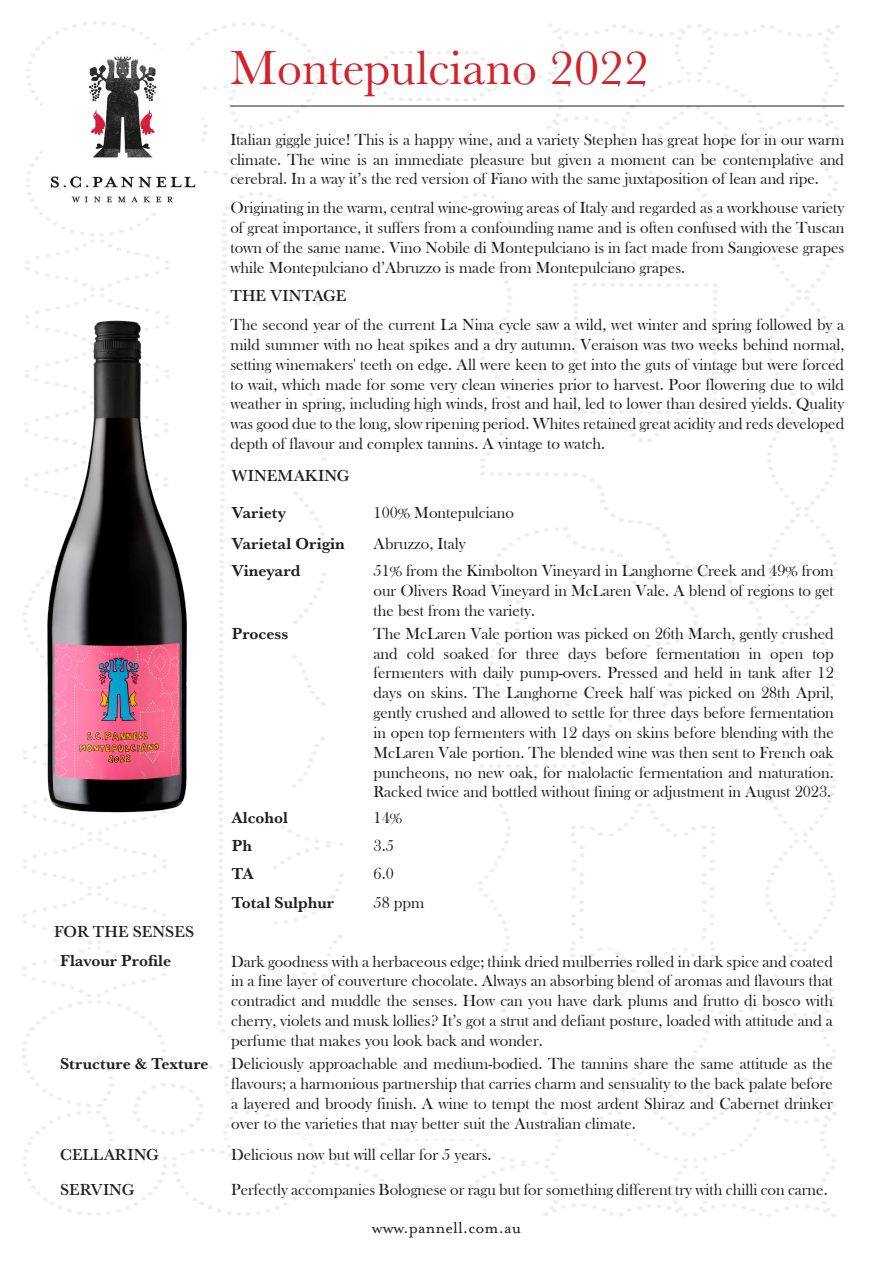
<style>
.page{position:relative;width:893px;height:1263px;background:#fff}
.page>*{position:absolute;margin:0;border:0;box-sizing:border-box;transform-origin:0 0}
.t1{font:49.5px "Baskerville URW";color:#d1232a}
.t2{font:18px "Mrs Eaves OT";color:#231f20}
.t3{font:16.5px/19.8px "Bask Old Face";color:#231f20;text-align:justify}
.t4{font:700 16.5px "Baskerville URW";color:#231f20}
.t5{font:500 16.5px "Baskerville URW";color:#231f20}
</style>
<div class="page">
<hr style="left:230px;top:106px;width:614px;height:1px;background:#231f20">
<img style="left:29px;top:298px;width:159px;height:537px">
<img style="left:49px;top:54px;width:147px;height:150px">
<p class="t1" style="left:230px;top:34px;width:420px">Montepulciano 2022</p>
<p class="t3" style="left:230px;top:130px;width:615px">Italian giggle juice! This is a happy wine, and a variety Stephen has great hope for in our warm climate. The wine is an immediate pleasure but given a moment can be contemplative and cerebral. In a way it’s the red version of Fiano with the same juxtaposition of lean and ripe.</p>
<p class="t3" style="left:230px;top:198px;width:615px">Originating in the warm, central wine-growing areas of Italy and regarded as a workhouse variety of great importance, it suffers from a confounding name and is often confused with the Tuscan town of the same name. Vino Nobile di Montepulciano is in fact made from Sangiovese grapes while Montepulciano d’Abruzzo is made from Montepulciano grapes.</p>
<p class="t5" style="left:230px;top:284px;width:117px">THE VINTAGE</p>
<p class="t3" style="left:230px;top:315px;width:615px">The second year of the current La Nina cycle saw a wild, wet winter and spring followed by a mild summer with no heat spikes and a dry autumn. Veraison was two weeks behind normal, setting winemakers' teeth on edge. All were keen to get into the guts of vintage but were forced to wait, which made for some very clean wineries prior to harvest. Poor flowering due to wild weather in spring, including high winds, frost and hail, led to lower than desired yields. Quality was good due to the long, slow ripening period. Whites retained great acidity and reds developed depth of flavour and complex tannins. A vintage to watch.</p>
<p class="t5" style="left:232px;top:464px;width:119px">WINEMAKING</p>
<p class="t4" style="left:232px;top:501px;width:56px">Variety</p>
<p class="t3" style="left:374px;top:503px;width:142px">100% Montepulciano</p>
<p class="t4" style="left:232px;top:532px;width:114px">Varietal Origin</p>
<p class="t3" style="left:374px;top:534px;width:94px">Abruzzo, Italy</p>
<p class="t4" style="left:232px;top:558px;width:70px">Vineyard</p>
<p class="t3" style="left:374px;top:561px;width:462px">51% from the Kimbolton Vineyard in Langhorne Creek and 49% from our Olivers Road Vineyard in McLaren Vale. A blend of regions to get the best from the variety.</p>
<p class="t4" style="left:232px;top:621px;width:58px">Process</p>
<p class="t3" style="left:374px;top:624px;width:462px">The McLaren Vale portion was picked on 26th March, gently crushed and cold soaked for three days before fermentation in open top fermenters with daily pump-overs. Pressed and held in tank after 12 days on skins. The Langhorne Creek half was picked on 28th April, gently crushed and allowed to settle for three days before fermentation in open top fermenters with 12 days on skins before blending with the McLaren Vale portion. The blended wine was then sent to French oak puncheons, no new oak, for malolactic fermentation and maturation.<br>Racked twice and bottled without fining or adjustment in August 2023.</p>
<p class="t4" style="left:232px;top:806px;width:58px">Alcohol</p>
<p class="t3" style="left:374px;top:808px;width:30px">14%</p>
<p class="t4" style="left:232px;top:834px;width:22px">Ph</p>
<p class="t3" style="left:374px;top:836px;width:22px">3.5</p>
<p class="t4" style="left:232px;top:862px;width:23px">TA</p>
<p class="t3" style="left:374px;top:864px;width:22px">6.0</p>
<p class="t4" style="left:232px;top:890px;width:104px">Total Sulphur</p>
<p class="t3" style="left:374px;top:893px;width:52px">58 ppm</p>
<p class="t5" style="left:54px;top:920px;width:142px">FOR THE SENSES</p>
<p class="t4" style="left:60px;top:949px;width:113px">Flavour Profile</p>
<p class="t3" style="left:231px;top:952px;width:603px">Dark goodness with a herbaceous edge; think dried mulberries rolled in dark spice and coated in a fine layer of couverture chocolate. Always an absorbing blend of aromas and flavours that contradict and muddle the senses. How can you have dark plums and frutto di bosco with cherry, violets and musk lollies? It’s got a strut and defiant posture, loaded with attitude and a perfume that makes you look back and wonder.</p>
<p class="t4" style="left:60px;top:1052px;width:150px">Structure &amp; Texture</p>
<p class="t3" style="left:231px;top:1054px;width:603px">Deliciously approachable and medium-bodied. The tannins share the same attitude as the flavours; a harmonious partnership that carries charm and sensuality to the back palate before a layered and broody finish. A wine to tempt the most ardent Shiraz and Cabernet drinker over to the varieties that may better suit the Australian climate.</p>
<p class="t5" style="left:60px;top:1143px;width:100px">CELLARING</p>
<p class="t3" style="left:231px;top:1145px;width:262px">Delicious now but will cellar for 5 years.</p>
<p class="t5" style="left:60px;top:1177px;width:76px">SERVING</p>
<p class="t3" style="left:231px;top:1180px;width:598px">Perfectly accompanies Bolognese or ragu but for something different try with chilli con carne.</p>
<p class="t2" style="left:372px;top:1217px;width:151px">www.pannell.com.au</p>
</div>
